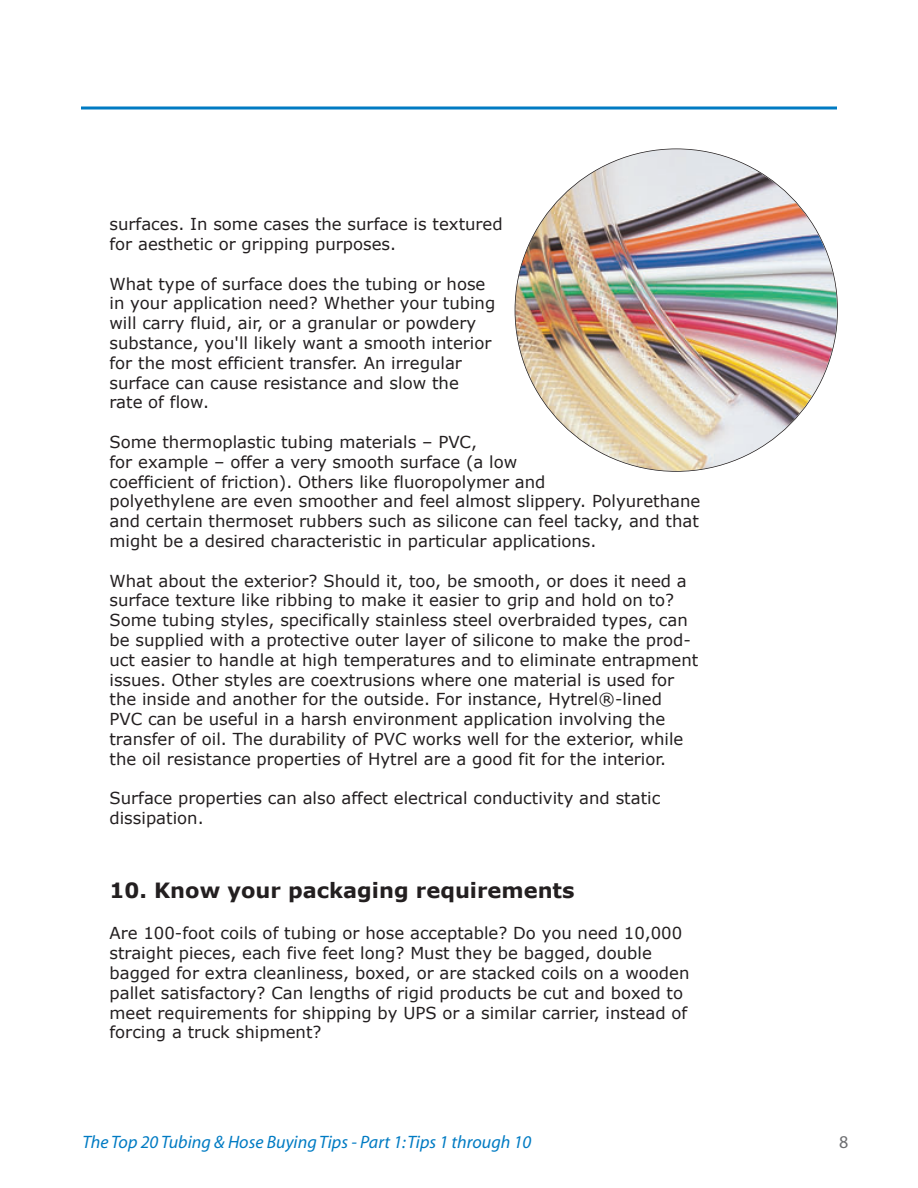
<style>
.page{position:relative;width:918px;height:1188px;background:#fff}
.page>*{position:absolute;margin:0;border:0;box-sizing:border-box;transform-origin:0 0}
.t1{font:700 21px "Verdana";color:#231f20}
.t2{font:italic 18px "Myriad";color:#007bc3}
.t3{font:18px "Myriad";color:#6c6d70}
.t4{font:16.5px/19.8px "Verdana";color:#231f20}
</style>
<div class="page">
<svg style="left:81px;top:106px;width:756px;height:4px;background:#3f9bd1"></svg>
<img style="left:515px;top:149px;width:322px;height:322px;border-radius:50%">
<p class="t4" style="left:110px;top:214px;width:395px">surfaces. In some cases the surface is textured for aesthetic or gripping purposes.</p>
<p class="t4" style="left:110px;top:273px;width:387px">What type of surface does the tubing or hose in your application need? Whether your tubing will carry fluid, air, or a granular or powdery substance, you'll likely want a smooth interior for the most efficient transfer. An irregular surface can cause resistance and slow the rate of flow.</p>
<p class="t4" style="left:110px;top:431px;width:592px">Some thermoplastic tubing materials – PVC,<br>for example – offer a very smooth surface (a low<br>coefficient of friction). Others like fluoropolymer and<br>polyethylene are even smoother and feel almost slippery. Polyurethane and certain thermoset rubbers such as silicone can feel tacky, and that might be a desired characteristic in particular applications.</p>
<p class="t4" style="left:110px;top:570px;width:590px">What about the exterior? Should it, too, be smooth, or does it need a surface texture like ribbing to make it easier to grip and hold on to?<br>Some tubing styles, specifically stainless steel overbraided types, can be supplied with a protective outer layer of silicone to make the prod&shy;uct easier to handle at high temperatures and to eliminate entrapment issues. Other styles are coextrusions where one material is used for the inside and another for the outside. For instance, Hytrel®-lined PVC can be useful in a harsh environment application involving the transfer of oil. The durability of PVC works well for the exterior, while the oil resistance properties of Hytrel are a good fit for the interior.</p>
<p class="t4" style="left:110px;top:788px;width:552px">Surface properties can also affect electrical conductivity and static dissipation.</p>
<p class="t1" style="left:110px;top:877px;width:467px">10. Know your packaging requirements</p>
<p class="t4" style="left:110px;top:923px;width:581px">Are 100-foot coils of tubing or hose acceptable? Do you need 10,000 straight pieces, each five feet long? Must they be bagged, double bagged for extra cleanliness, boxed, or are stacked coils on a wooden pallet satisfactory? Can lengths of rigid products be cut and boxed to meet requirements for shipping by UPS or a similar carrier, instead of forcing a truck shipment?</p>
<p class="t2" style="left:82px;top:1135px;width:450px">The Top 20 Tubing &amp; Hose Buying Tips - Part 1: Tips 1 through 10</p>
<p class="t3" style="left:839px;top:1136px;width:11px">8</p>
</div>
